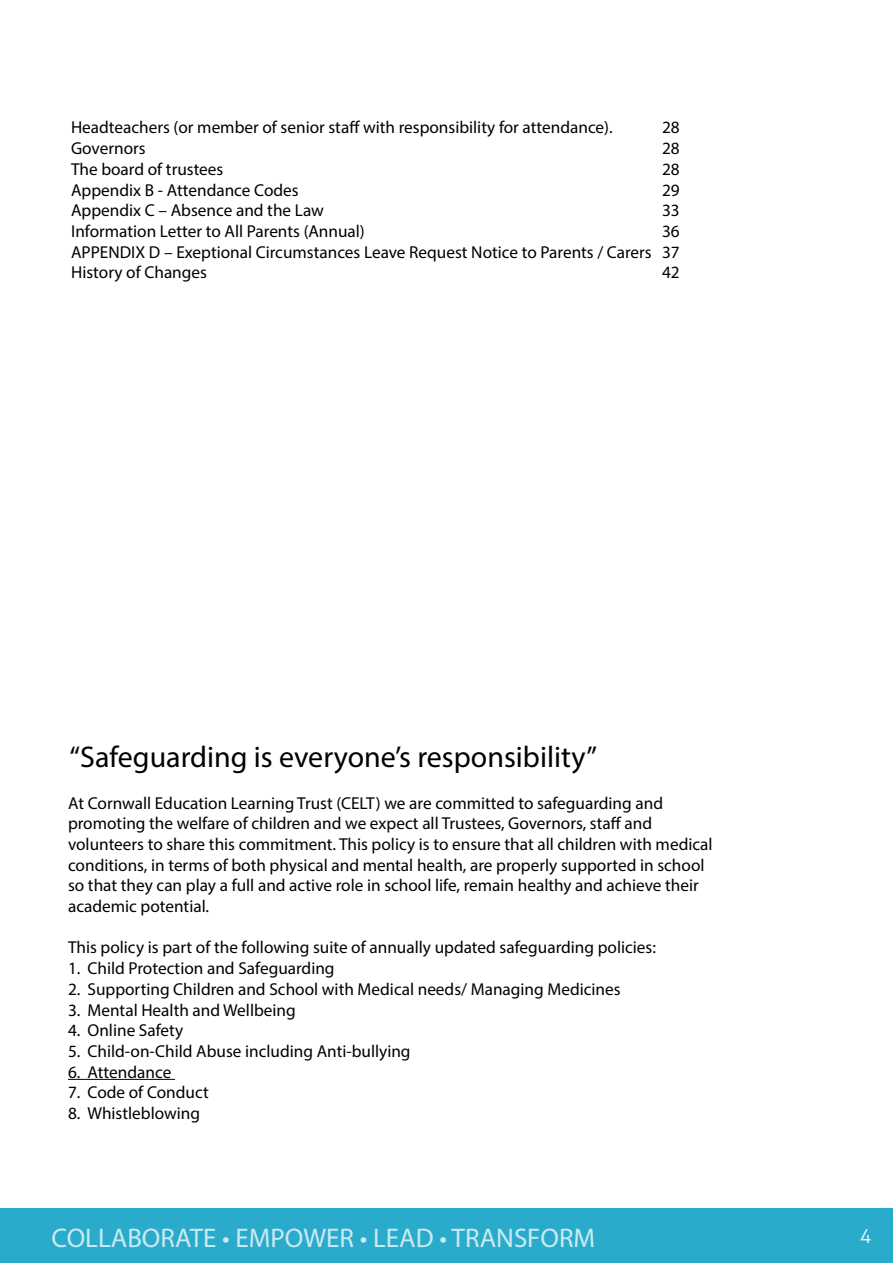
<style>
.page{position:relative;width:893px;height:1263px;background:#fff}
.page>*{position:absolute;margin:0;border:0;box-sizing:border-box;transform-origin:0 0}
.t1{font:30px "Myriad Pro";color:#000}
.t2{font:27px "Myriad Pro";color:#caeaf2}
.t3{font:300 19.5px "Aller";color:#fff}
.t4{font:17.25px/20.7px "Myriad Pro";color:#000;text-align:justify}
</style>
<div class="page">
<div style="left:0;top:1209px;width:893px;height:54px;background:#2babcc"></div>
<hr style="left:68px;top:1079px;width:107px;height:1px;background:#000">
<p class="t4" style="left:71px;top:117px;width:543px">Headteachers (or member of senior staff with responsibility for attendance).</p>
<p class="t4" style="left:662px;top:117px;width:19px">28</p>
<p class="t4" style="left:71px;top:138px;width:76px">Governors</p>
<p class="t4" style="left:662px;top:138px;width:19px">28</p>
<p class="t4" style="left:71px;top:158px;width:154px">The board of trustees</p>
<p class="t4" style="left:662px;top:158px;width:19px">28</p>
<p class="t4" style="left:71px;top:179px;width:229px">Appendix B - Attendance Codes</p>
<p class="t4" style="left:662px;top:179px;width:19px">29</p>
<p class="t4" style="left:71px;top:200px;width:254px">Appendix C – Absence and the Law</p>
<p class="t4" style="left:662px;top:200px;width:19px">33</p>
<p class="t4" style="left:71px;top:221px;width:295px">Information Letter to All Parents (Annual)</p>
<p class="t4" style="left:71px;top:221px;width:610px;text-indent:591px">36<br>APPENDIX D – Exeptional Circumstances Leave Request Notice to Parents / Carers 37<br>History of Changes</p>
<p class="t4" style="left:662px;top:262px;width:19px">42</p>
<h1 class="t1" style="left:70px;top:738px;width:529px">“Safeguarding is everyone’s responsibility”</h1>
<p class="t4" style="left:68px;top:792px;width:646px;text-align:left">At Cornwall Education Learning Trust (CELT) we are committed to safeguarding and promoting the welfare of children and we expect all Trustees, Governors, staff and volunteers to share this commitment. This policy is to ensure that all children with medical conditions, in terms of both physical and mental health, are properly supported in school so that they can play a full and active role in school life, remain healthy and achieve their academic potential.</p>
<p class="t4" style="left:68px;top:937px;width:589px">This policy is part of the following suite of annually updated safeguarding policies:</p>
<p class="t4" style="left:68px;top:958px;width:268px">1. Child Protection and Safeguarding</p>
<p class="t4" style="left:68px;top:978px;width:554px">2. Supporting Children and School with Medical needs/ Managing Medicines</p>
<p class="t4" style="left:68px;top:999px;width:229px">3. Mental Health and Wellbeing</p>
<p class="t4" style="left:68px;top:1020px;width:117px">4. Online Safety</p>
<p class="t4" style="left:68px;top:1040px;width:344px">5. Child-on-Child Abuse including Anti-bullying</p>
<p class="t4" style="left:68px;top:1061px;width:105px">6. Attendance</p>
<p class="t4" style="left:68px;top:1082px;width:142px">7. Code of Conduct</p>
<p class="t4" style="left:68px;top:1103px;width:134px">8. Whistleblowing</p>
<h2 class="t2" style="left:52px;top:1222px;width:545px">COLLABORATE • EMPOWER • LEAD • TRANSFORM</h2>
<p class="t3" style="left:860px;top:1224px;width:13px">4</p>
</div>
